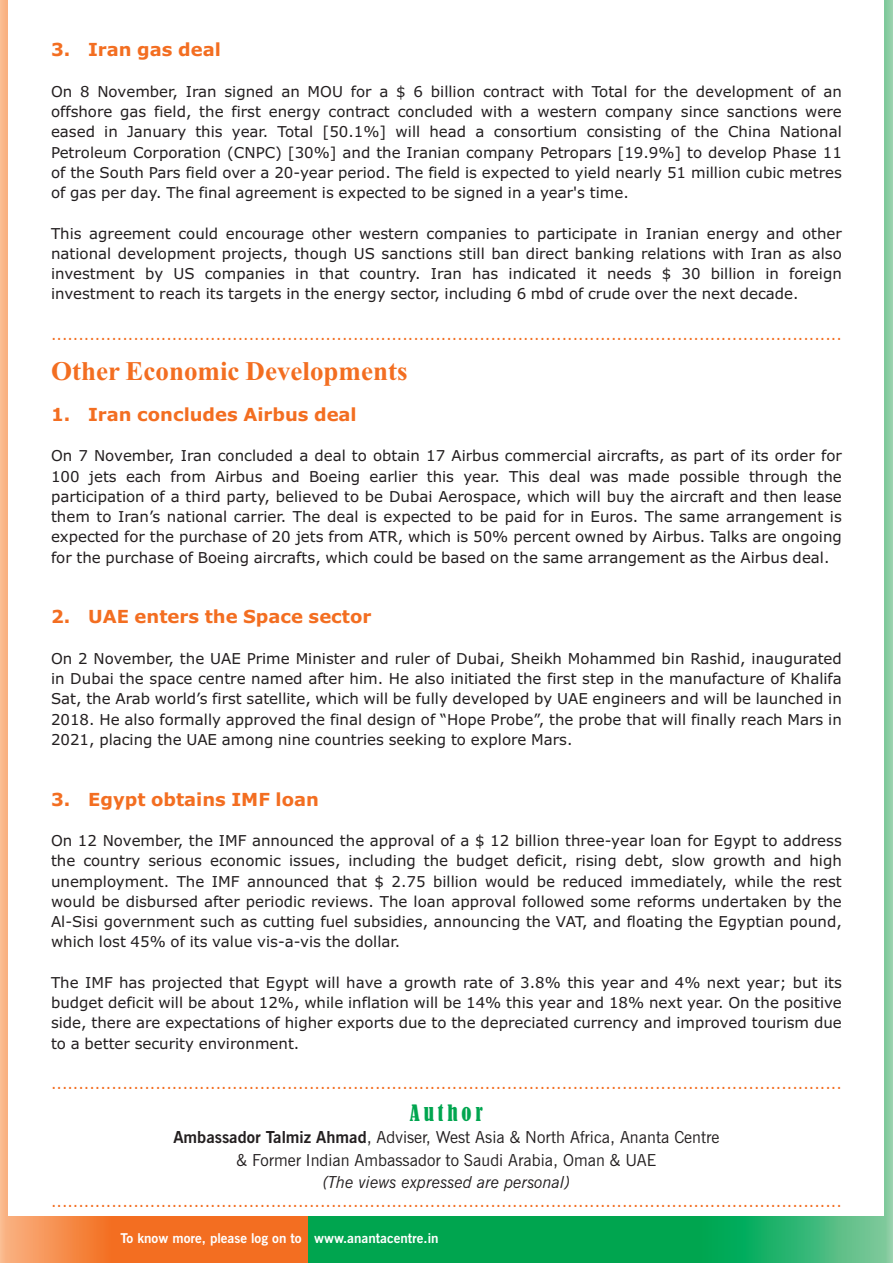
<style>
.page{position:relative;width:894px;height:1263px;background:#fff}
.page>*{position:absolute;margin:0;border:0;box-sizing:border-box;transform-origin:0 0}
.t1{font:700 27px "Times New Roman";color:#f36e21}
.t2{font:condensed 21px "Bernard";letter-spacing:.185em;color:#00a54f}
.t3{font:700 18px "Verdana";color:#f36e21}
.t4{font:16.5px/22.5px "News Gothic BT";color:#231f20;text-align:center}
.t5{font:15px/20.2px "Verdana";color:#231f20;text-align:justify}
.t6{font:15px "Verdana";color:#f36e21}
.t7{font:700 13.5px "News Gothic BT";color:#fff}
.s1{font-weight:700}
.s2{font-style:italic}
</style>
<div class="page">
<img style="left:0;top:0;width:893px;height:1263px">
<div style="left:9px;top:0;width:875px;height:1216px;background:#fff"></div>
<p class="t3" style="left:51px;top:43px;width:171px">3. Iran gas deal</p>
<p class="t5" style="left:51px;top:83px;width:792px">On 8 November, Iran signed an MOU for a $ 6 billion contract with Total for the development of an offshore gas field, the first energy contract concluded with a western company since sanctions were eased in January this year. Total [50.1%] will head a consortium consisting of the China National Petroleum Corporation (CNPC) [30%] and the Iranian company Petropars [19.9%] to develop Phase 11 of the South Pars field over a 20-year period. The field is expected to yield nearly 51 million cubic metres of gas per day. The final agreement is expected to be signed in a year's time.</p>
<p class="t5" style="left:51px;top:224px;width:792px">This agreement could encourage other western companies to participate in Iranian energy and other national development projects, though US sanctions still ban direct banking relations with Iran as also investment by US companies in that country. Iran has indicated it needs $ 30 billion in foreign investment to reach its targets in the energy sector, including 6 mbd of crude over the next decade.</p>
<p class="t6" style="left:51px;top:329px;width:792px">................................................................................................................................................</p>
<p class="t1" style="left:51px;top:362px;width:358px">Other Economic Developments</p>
<p class="t3" style="left:51px;top:407px;width:307px">1. Iran concludes Airbus deal</p>
<p class="t5" style="left:51px;top:447px;width:792px">On 7 November, Iran concluded a deal to obtain 17 Airbus commercial aircrafts, as part of its order for 100 jets each from Airbus and Boeing earlier this year. This deal was made possible through the participation of a third party, believed to be Dubai Aerospace, which will buy the aircraft and then lease them to Iran’s national carrier. The deal is expected to be paid for in Euros. The same arrangement is expected for the purchase of 20 jets from ATR, which is 50% percent owned by Airbus. Talks are ongoing for the purchase of Boeing aircrafts, which could be based on the same arrangement as the Airbus deal.</p>
<p class="t3" style="left:51px;top:610px;width:322px">2. UAE enters the Space sector</p>
<p class="t5" style="left:51px;top:650px;width:792px">On 2 November, the UAE Prime Minister and ruler of Dubai, Sheikh Mohammed bin Rashid, inaugurated in Dubai the space centre named after him. He also initiated the first step in the manufacture of Khalifa Sat, the Arab world’s first satellite, which will be fully developed by UAE engineers and will be launched in 2018. He also formally approved the final design of “Hope Probe”, the probe that will finally reach Mars in 2021, placing the UAE among nine countries seeking to explore Mars.</p>
<p class="t3" style="left:51px;top:792px;width:269px">3. Egypt obtains IMF loan</p>
<p class="t5" style="left:51px;top:832px;width:792px">On 12 November, the IMF announced the approval of a $ 12 billion three-year loan for Egypt to address the country serious economic issues, including the budget deficit, rising debt, slow growth and high unemployment. The IMF announced that $ 2.75 billion would be reduced immediately, while the rest would be disbursed after periodic reviews. The loan approval followed some reforms undertaken by the Al-Sisi government such as cutting fuel subsidies, announcing the VAT, and floating the Egyptian pound, which lost 45% of its value vis-a-vis the dollar.</p>
<p class="t5" style="left:51px;top:974px;width:792px">The IMF has projected that Egypt will have a growth rate of 3.8% this year and 4% next year; but its budget deficit will be about 12%, while inflation will be 14% this year and 18% next year. On the positive side, there are expectations of higher exports due to the depreciated currency and improved tourism due to a better security environment.</p>
<p class="t6" style="left:51px;top:1078px;width:792px">................................................................................................................................................</p>
<p class="t2" style="left:410px;top:1101px;width:75px">Author</p>
<p class="t4" style="left:173px;top:1126px;width:547px"><span class="s1">Ambassador Talmiz Ahmad</span>, Adviser, West Asia &amp; North Africa, Ananta Centre &amp; Former Indian Ambassador to Saudi Arabia, Oman &amp; UAE<br><span class="s2">(The views expressed are personal)</span></p>
<p class="t6" style="left:51px;top:1196px;width:792px">................................................................................................................................................</p>
<p class="t7" style="left:120px;top:1233px;width:320px">To know more, please log on to www.anantacentre.in</p>
</div>
